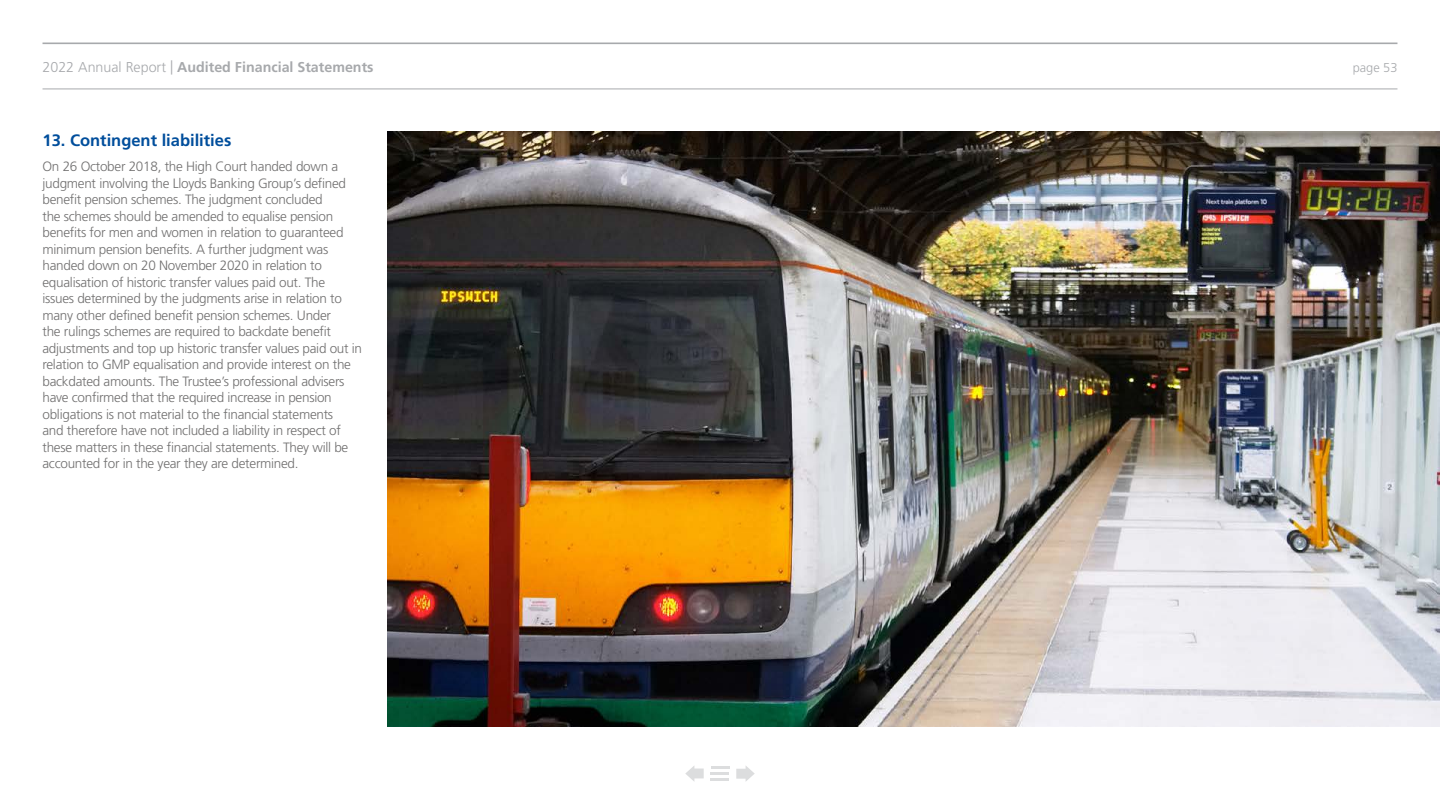
<style>
.page{position:relative;width:1440px;height:810px;background:#fff}
.page>*{position:absolute;margin:0;border:0;box-sizing:border-box;transform-origin:0 0}
.t1{font:16.5px "Frutiger LT 65 Bd";color:#004e9c}
.t2{font:14.25px "Frutiger LT 65 Bd";color:#a7a9ac}
.t3{font:13.5px/16.5px "Frutiger LT 45 Lt";letter-spacing:-.02em;color:#706f6f}
.t4{font:12.75px "Frutiger LT 45 Lt";color:#a7a9ac}
.s1{font-family:"Frutiger LT 45 Lt"}
</style>
<div class="page">
<hr style="left:43px;top:89px;width:1354px;height:1px;background:#a7a9ac">
<hr style="left:43px;top:43px;width:1354px;height:1px;background:#a7a9ac">
<svg style="left:736px;top:766px;width:19px;height:15px"></svg>
<svg style="left:685px;top:766px;width:19px;height:15px"></svg>
<svg style="left:711px;top:767px;width:18px;height:8px"></svg>
<hr style="left:711px;top:778px;width:18px;height:3px;background:#dcddde">
<img style="left:388px;top:132px;width:1052px;height:594px">
<p class="t2" style="left:43px;top:59px;width:333px"><span class="s1">2022 Annual Report |</span> Audited Financial Statements</p>
<p class="t4" style="left:1353px;top:61px;width:46px">page 53</p>
<p class="t1" style="left:43px;top:131px;width:190px">13. Contingent liabilities</p>
<p class="t3" style="left:43px;top:158px;width:321px">On 26 October 2018, the High Court handed down a judgment involving the Lloyds Banking Group’s defined benefit pension schemes. The judgment concluded<br>the schemes should be amended to equalise pension benefits for men and women in relation to guaranteed minimum pension benefits. A further judgment was handed down on 20 November 2020 in relation to equalisation of historic transfer values paid out. The<br>issues determined by the judgments arise in relation to many other defined benefit pension schemes. Under<br>the rulings schemes are required to backdate benefit adjustments and top up historic transfer values paid out in relation to GMP equalisation and provide interest on the backdated amounts. The Trustee’s professional advisers have confirmed that the required increase in pension obligations is not material to the financial statements<br>and therefore have not included a liability in respect of these matters in these financial statements. They will be accounted for in the year they are determined.</p>
</div>
